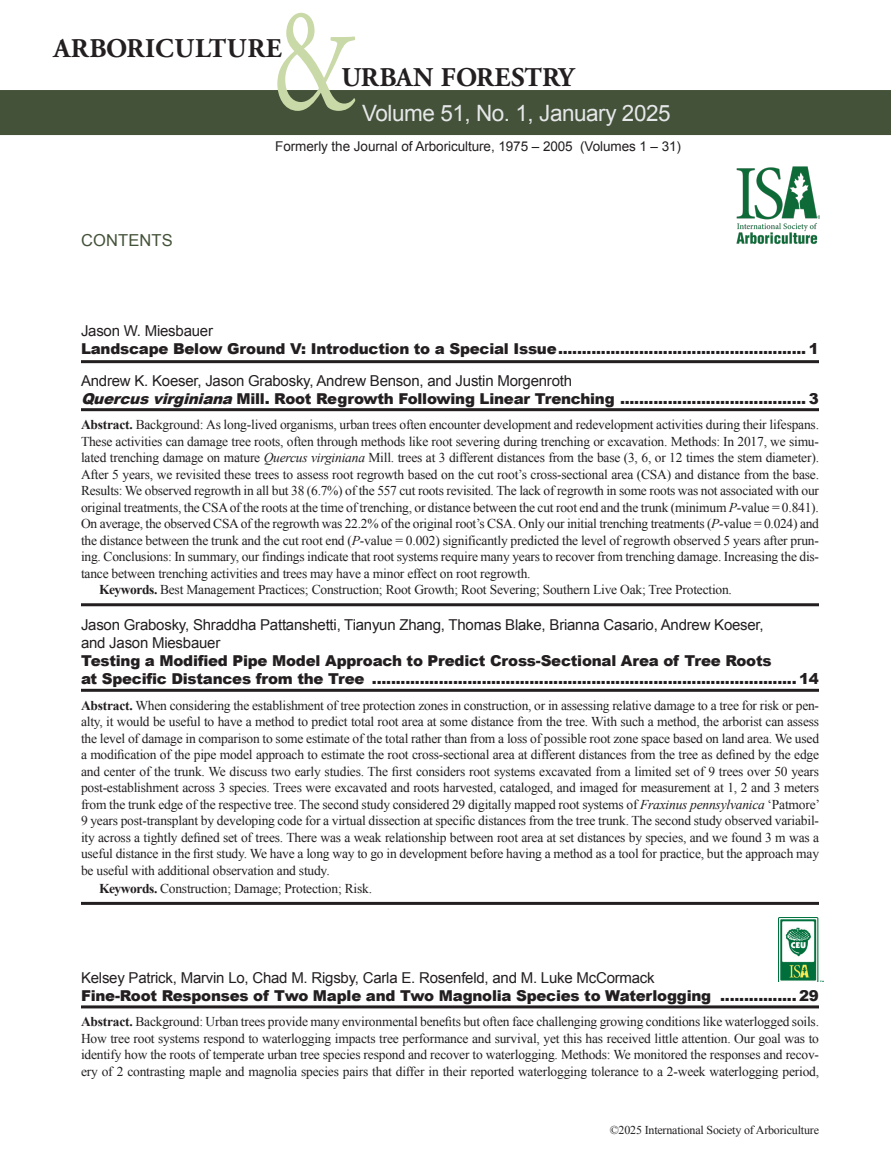
<style>
.page{position:relative;width:891px;height:1175px;background:#fff}
.page>*{position:absolute;margin:0;border:0;box-sizing:border-box;transform-origin:0 0}
.t1{font:150px "Adobe Garamond Pro";color:#c9d9a8;scale:.7 1}
.t2{font:700 27px "Adobe Garamond Pro";letter-spacing:.005em;color:#231f20}
.t3{font:700 27px "Adobe Garamond Pro";letter-spacing:.025em;color:#231f20}
.t4{font:22.5px "Arial";letter-spacing:-.02em;color:#e6e7e9}
.t5{font:16.5px "Arial";letter-spacing:.01em;color:#445239}
.article_title{font:900 15px/18px "Arial";letter-spacing:-.015em;color:#231f20}
.author_title{font:15px/18px "Arial";letter-spacing:-.015em;color:#231f20}
.abstract{font:13.5px/16.5px "Times New Roman";letter-spacing:-.015em;color:#231f20;text-align:justify}
.key_words{font:13.5px "Times New Roman";letter-spacing:-.015em;color:#231f20}
.t6{font:13.5px "Arial";letter-spacing:-.005em;color:#231f20}
.t7{font:12px "Times New Roman";letter-spacing:-.015em;color:#231f20}
.s1{font-style:italic}
.s2{font-weight:700}
</style>
<div class="page">
<div style="left:0;top:90px;width:891px;height:45px;background:#445239"></div>
<hr style="left:81px;top:360px;width:738px;height:3px;background:#231f20">
<hr style="left:81px;top:408px;width:738px;height:3px;background:#231f20">
<hr style="left:81px;top:603px;width:738px;height:3px;background:#231f20">
<hr style="left:81px;top:689px;width:738px;height:3px;background:#231f20">
<hr style="left:81px;top:902px;width:738px;height:3px;background:#231f20">
<hr style="left:81px;top:1005px;width:738px;height:3px;background:#231f20">
<img style="left:736px;top:166px;width:83px;height:78px">
<img style="left:779px;top:917px;width:45px;height:64px">
<p class="t1" style="left:271px;top:-29px;width:124px">&amp;</p>
<p class="t3" style="left:53px;top:33px;width:230px">ARBORICULTURE</p>
<p class="t2" style="left:341px;top:62px;width:234px">URBAN FORESTRY</p>
<p class="t4" style="left:362px;top:98px;width:310px">Volume 51, No. 1, January 2025</p>
<p class="t6" style="left:275px;top:137px;width:407px">Formerly the Journal of Arboriculture, 1975 – 2005 (Volumes 1 – 31)</p>
<p class="t5" style="left:81px;top:229px;width:93px">CONTENTS</p>
<p class="author_title" style="left:81px;top:322px;width:134px">Jason W. Miesbauer</p>
<p class="article_title" style="left:81px;top:339px;width:740px">Landscape Below Ground V: Introduction to a Special Issue.................................................... 1</p>
<p class="author_title" style="left:81px;top:371px;width:493px">Andrew K. Koeser, Jason Grabosky, Andrew Benson, and Justin Morgenroth</p>
<p class="article_title" style="left:81px;top:389px;width:740px"><span class="s1">Quercusvirginiana</span>Mill. Root Regrowth Following Linear Trenching ....................................... 3</p>
<p class="abstract" style="left:81px;top:416px;width:740px"><span class="s2">Abstract.</span> Background: As long-lived organisms, urban trees often encounter development and redevelopment activities during their lifespans.<br>These activities can damage tree roots, often through methods like root severing during trenching or excavation. Methods: In 2017, we simu&shy;lated trenching damage on mature <span class="s1">Quercus virginiana</span> Mill. trees at 3 different distances from the base (3, 6, or 12 times the stem diameter).<br>After 5 years, we revisited these trees to assess root regrowth based on the cut root’s cross-sectional area (CSA) and distance from the base.<br>Results: We observed regrowth in all but 38 (6.7%) of the 557 cut roots revisited. The lack of regrowth in some roots was not associated with our original treatments, the CSA of the roots at the time of trenching, or distance between the cut root end and the trunk (minimum <span class="s1">P</span>-value = 0.841).<br>On average, the observed CSA of the regrowth was 22.2% of the original root’s CSA. Only our initial trenching treatments (<span class="s1">P</span>-value = 0.024) and the distance between the trunk and the cut root end (<span class="s1">P</span>-value = 0.002) significantly predicted the level of regrowth observed 5 years after prun&shy;ing. Conclusions: In summary, our findings indicate that root systems require many years to recover from trenching damage. Increasing the dis&shy;tance between trenching activities and trees may have a minor effect on root regrowth.</p>
<p class="key_words" style="left:99px;top:580px;width:635px"><span class="s2">Keywords.</span> Best Management Practices; Construction; Root Growth; Root Severing; Southern Live Oak; Tree Protection.</p>
<p class="author_title" style="left:81px;top:616px;width:684px">Jason Grabosky, Shraddha Pattanshetti, Tianyun Zhang, Thomas Blake, Brianna Casario, Andrew Koeser, and Jason Miesbauer</p>
<p class="article_title" style="left:81px;top:651px;width:740px">Testing a Modified Pipe Model Approach to Predict Cross-Sectional Area of Tree Roots<br>at Specific Distances from the Tree ......................................................................................... 14</p>
<p class="abstract" style="left:81px;top:697px;width:741px"><span class="s2">Abstract.</span> When considering the establishment of tree protection zones in construction, or in assessing relative damage to a tree for risk or pen&shy;alty, it would be useful to have a method to predict total root area at some distance from the tree. With such a method, the arborist can assess the level of damage in comparison to some estimate of the total rather than from a loss of possible root zone space based on land area. We used a modification of the pipe model approach to estimate the root cross-sectional area at different distances from the tree as defined by the edge and center of the trunk. We discuss two early studies. The first considers root systems excavated from a limited set of 9 trees over 50 years post-establishment across 3 species. Trees were excavated and roots harvested, cataloged, and imaged for measurement at 1, 2 and 3 meters from the trunk edge of the respective tree. The second study considered 29 digitally mapped root systems of <span class="s1">Fraxinus pennsylvanica</span> ‘Patmore’ 9 years post-transplant by developing code for a virtual dissection at specific distances from the tree trunk. The second study observed variabil&shy;ity across a tightly defined set of trees. There was a weak relationship between root area at set distances by species, and we found 3 m was a useful distance in the first study. We have a long way to go in development before having a method as a tool for practice, but the approach may be useful with additional observation and study.</p>
<p class="key_words" style="left:99px;top:879px;width:275px"><span class="s2">Keywords.</span> Construction; Damage; Protection; Risk.</p>
<p class="author_title" style="left:81px;top:968px;width:575px">Kelsey Patrick, Marvin Lo, Chad M. Rigsby, Carla E. Rosenfeld, and M. Luke McCormack</p>
<p class="article_title" style="left:81px;top:986px;width:740px">Fine-Root Responses of Two Maple and Two Magnolia Species to Waterlogging ................ 29</p>
<p class="abstract" style="left:81px;top:1013px;width:740px"><span class="s2">Abstract.</span> Background: Urban trees provide many environmental benefits but often face challenging growing conditions like waterlogged soils.<br>How tree root systems respond to waterlogging impacts tree performance and survival, yet this has received little attention. Our goal was to identify how the roots of temperate urban tree species respond and recover to waterlogging. Methods: We monitored the responses and recov&shy;ery of 2 contrasting maple and magnolia species pairs that differ in their reported waterlogging tolerance to a 2-week waterlogging period,</p>
<p class="t7" style="left:610px;top:1121px;width:211px">©2025 International Society of Arboriculture</p>
</div>
